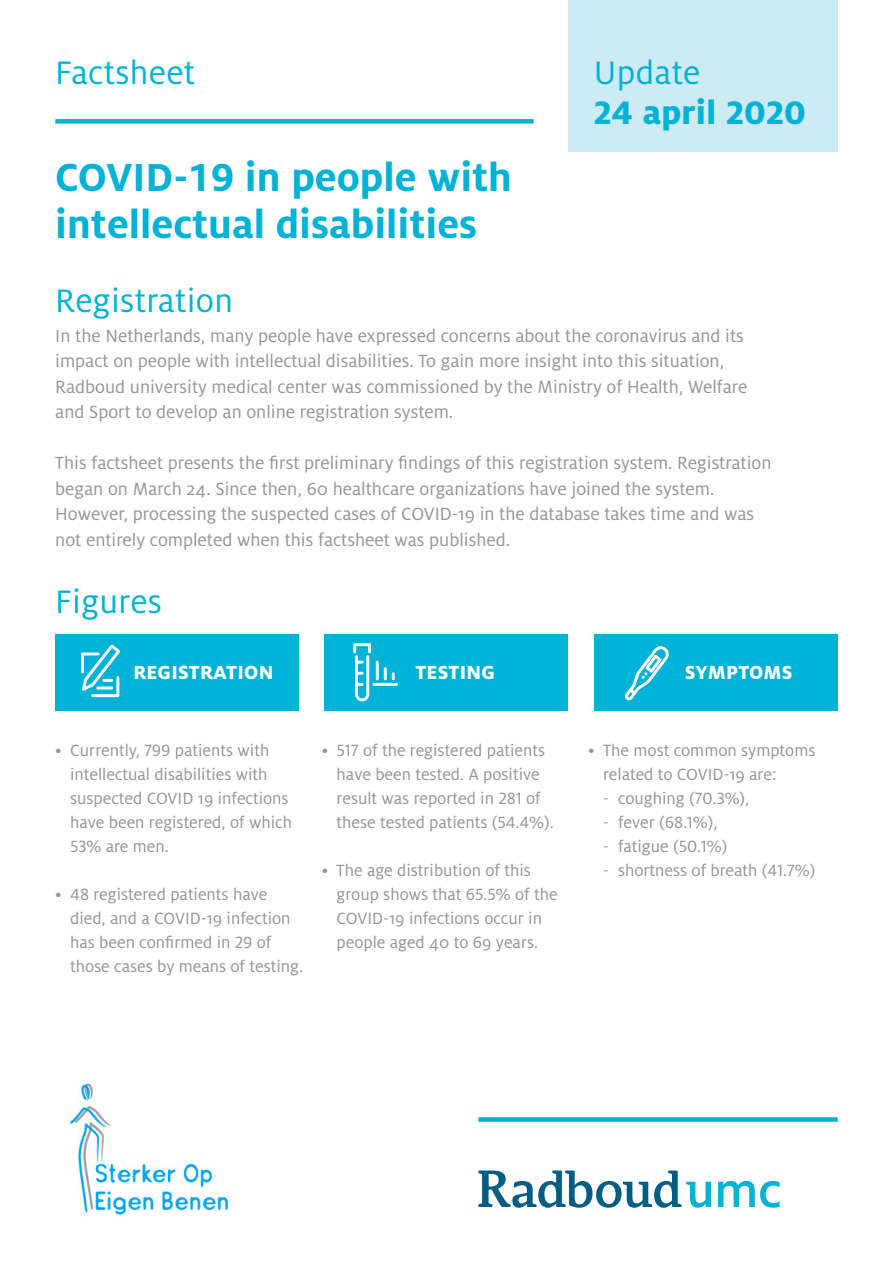
<style>
.page{position:relative;width:893px;height:1263px;background:#fff}
.page>*{position:absolute;margin:0;border:0;box-sizing:border-box;transform-origin:0 0}
.t1{font:700 43.35px/46.7px "Milo OT";color:#00b2d5}
.t2{font:36px "Milo OT";letter-spacing:.01em;color:#00b2d5}
.t3{font:800 36px "Milo OT";letter-spacing:.01em;color:#00b2d5}
.t4{font:800 21px "Milo OT";letter-spacing:.01em;color:#fff}
.t5{font:19.5px/25.5px "Milo OT";color:#939598}
.t6{font:18px/24px "Milo OT";color:#939598}
</style>
<div class="page">
<div style="left:568px;top:0;width:270px;height:151px;background:#cdebf4"></div>
<svg style="left:478px;top:1170px;width:302px;height:38px"></svg>
<div style="left:478px;top:1117px;width:360px;height:5px;background:#00b2d5"></div>
<div style="left:55px;top:119px;width:479px;height:5px;background:#00b2d5"></div>
<img style="left:70px;top:1083px;width:159px;height:133px">
<div style="left:55px;top:634px;width:244px;height:77px;background:#00b2d5"></div>
<svg style="left:81px;top:644px;width:39px;height:53px"></svg>
<div style="left:594px;top:634px;width:244px;height:77px;background:#00b2d5"></div>
<svg style="left:624px;top:646px;width:45px;height:55px"></svg>
<div style="left:325px;top:634px;width:243px;height:77px;background:#00b2d5"></div>
<div style="left:353px;top:643px;width:18px;height:10px;border:3px solid #fff"></div>
<svg style="left:355px;top:655px;width:15px;height:47px"></svg>
<hr style="left:374px;top:683px;width:23px;height:3px;background:#fff">
<hr style="left:376px;top:662px;width:3px;height:17px;background:#fff">
<svg style="left:384px;top:669px;width:11px;height:10px"></svg>
<h2 class="t2" style="left:55px;top:53px;width:141px">Factsheet</h2>
<h2 class="t2" style="left:594px;top:53px;width:108px">Update</h2>
<h2 class="t3" style="left:594px;top:92px;width:214px">24 APRIL 2020</h2>
<h1 class="t1" style="left:55px;top:154px;width:458px">COVID-19 in people with intellectual disabilities</h1>
<h2 class="t2" style="left:55px;top:281px;width:179px">Registration</h2>
<p class="t5" style="left:55px;top:323px;width:694px">In the Netherlands, many people have expressed concerns about the coronavirus and its impact on people with intellectual disabilities. To gain more insight into this situation, Radboud university medical center was commissioned by the Ministry of Health, Welfare and Sport to develop an online registration system.</p>
<p class="t5" style="left:55px;top:450px;width:718px">This factsheet presents the first preliminary findings of this registration system. Registration began on March 24. Since then, 60 healthcare organizations have joined the system.<br>However, processing the suspected cases of COVID-19 in the database takes time and was not entirely completed when this factsheet was published.</p>
<h2 class="t2" style="left:55px;top:582px;width:108px">Figures</h2>
<p class="t4" style="left:133px;top:660px;width:142px">REGISTRATION</p>
<p class="t4" style="left:415px;top:660px;width:12px">TEST</p>
<p class="t4" style="left:460px;top:660px;width:37px">ING</p>
<p class="t4" style="left:685px;top:660px;width:109px">SYMPTOMS</p>
<p class="t6" style="left:70px;top:738px;width:223px;text-indent:-15px">• Currently, 799 patients with intellectual disabilities with suspected COVID 19 infections have been registered, of which<br>53% are men.</p>
<p class="t6" style="left:70px;top:882px;width:234px;text-indent:-15px">• 48 registered patients have died, and a COVID-19 infection has been confirmed in 29 of those cases by means of testing.</p>
<p class="t6" style="left:337px;top:738px;width:219px;text-indent:-15px">• 517 of the registered patients have been tested. A positive result was reported in 281 of these tested patients (54.4%).</p>
<p class="t6" style="left:337px;top:858px;width:222px;text-indent:-15px">• The age distribution of this group shows that 65.5% of the<br>COVID-19 infections occur in people aged 40 to 69 years.</p>
<p class="t6" style="left:603px;top:738px;width:214px;text-indent:-15px">• The most common symptoms related to COVID-19 are:</p>
<p class="t6" style="left:603px;top:786px;width:148px">- coughing (70.3%),</p>
<p class="t6" style="left:603px;top:810px;width:116px">- fever (68.1%),</p>
<p class="t6" style="left:603px;top:834px;width:126px">- fatigue (50.1%)</p>
<p class="t6" style="left:603px;top:858px;width:214px">- shortness of breath (41.7%)</p>
</div>
